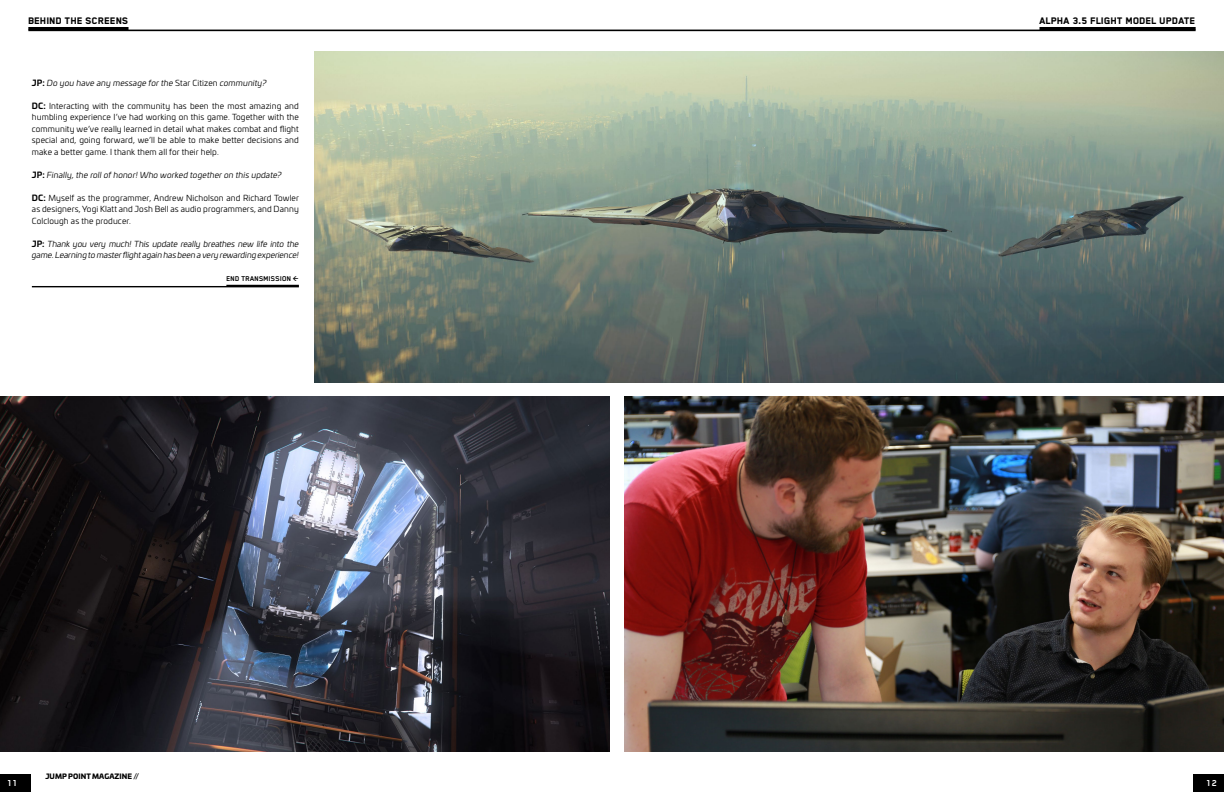
<style>
.page{position:relative;width:1224px;height:792px;background:#fff}
.page>*{position:absolute;margin:0;border:0;box-sizing:border-box;transform-origin:0 0}
.t1{font:800 11px "Blender Pro";letter-spacing:.01em;color:#000}
.t2{font:700 10px "Blender Pro";color:#fff}
.t3{font:8.2px/11.5px "Univia Pro";letter-spacing:.015em;color:#000;text-align:justify}
.t4{font:italic 8.2px/11.5px "Univia Pro";letter-spacing:-.005em;color:#000}
.t5{font:italic 8.2px "Univia Pro";letter-spacing:.015em;color:#000}
.t6{font:700 8px "Blender Pro";color:#000}
.t7{font:900 7px "Univia Pro";letter-spacing:.01em;color:#000}
.s1{font-weight:700;font-style:normal}
.s2{font-style:normal}
.s3{font-weight:700}
</style>
<div class="page">
<img style="left:0;top:396px;width:609px;height:355px">
<img style="left:625px;top:396px;width:599px;height:355px">
<img style="left:315px;top:51px;width:909px;height:332px">
<hr style="left:32px;top:286px;width:267px;height:1px;background:#000">
<hr style="left:226px;top:285px;width:73px;height:1px;background:#000">
<hr style="left:28px;top:30px;width:584px;height:1px;background:#000">
<hr style="left:28px;top:27px;width:101px;height:3px;background:#000">
<hr style="left:612px;top:30px;width:584px;height:1px;background:#000">
<hr style="left:1040px;top:27px;width:156px;height:3px;background:#000">
<div style="left:0;top:774px;width:31px;height:18px;background:#000"></div>
<div style="left:1193px;top:774px;width:31px;height:18px;background:#000"></div>
<h1 class="t1" style="left:28px;top:15px;width:102px">BEHIND THE SCREENS</h1>
<h1 class="t1" style="left:1040px;top:15px;width:158px">ALPHA 3.5 FLIGHT MODEL UPDATE</h1>
<p class="t5" style="left:32px;top:77px;width:236px"><span class="s1">JP:</span> Do you have any message for the <span class="s2">Star Citizen</span> community?</p>
<p class="t3" style="left:32px;top:99px;width:269px"><span class="s3">DC:</span> Interacting with the community has been the most amazing and humbling experience I’ve had working on this game. Together with the community we’ve really learned in detail what makes combat and flight special and, going forward, we’ll be able to make better decisions and make a better game. I thank them all for their help.</p>
<p class="t5" style="left:32px;top:169px;width:251px"><span class="s1">JP:</span> Finally, the roll of honor! Who worked together on this update?</p>
<p class="t3" style="left:32px;top:191px;width:269px"><span class="s3">DC:</span> Myself as the programmer, Andrew Nicholson and Richard Towler as designers, Yogi Klatt and Josh Bell as audio programmers, and Danny Colclough as the producer.</p>
<p class="t4" style="left:32px;top:237px;width:269px"><span class="s1">JP:</span> Thank you very much! This update really breathes new life into the game. Learning to master flight again has been a very rewarding experience!</p>
<p class="t6" style="left:226px;top:274px;width:74px">END TRANSMISSION &lt;</p>
<p class="t7" style="left:45px;top:771px;width:95px">JUMP POINT MAGAZINE //</p>
<p class="t2" style="left:7px;top:778px;width:12px">11</p>
<p class="t2" style="left:1206px;top:777px;width:12px">12</p>
</div>
